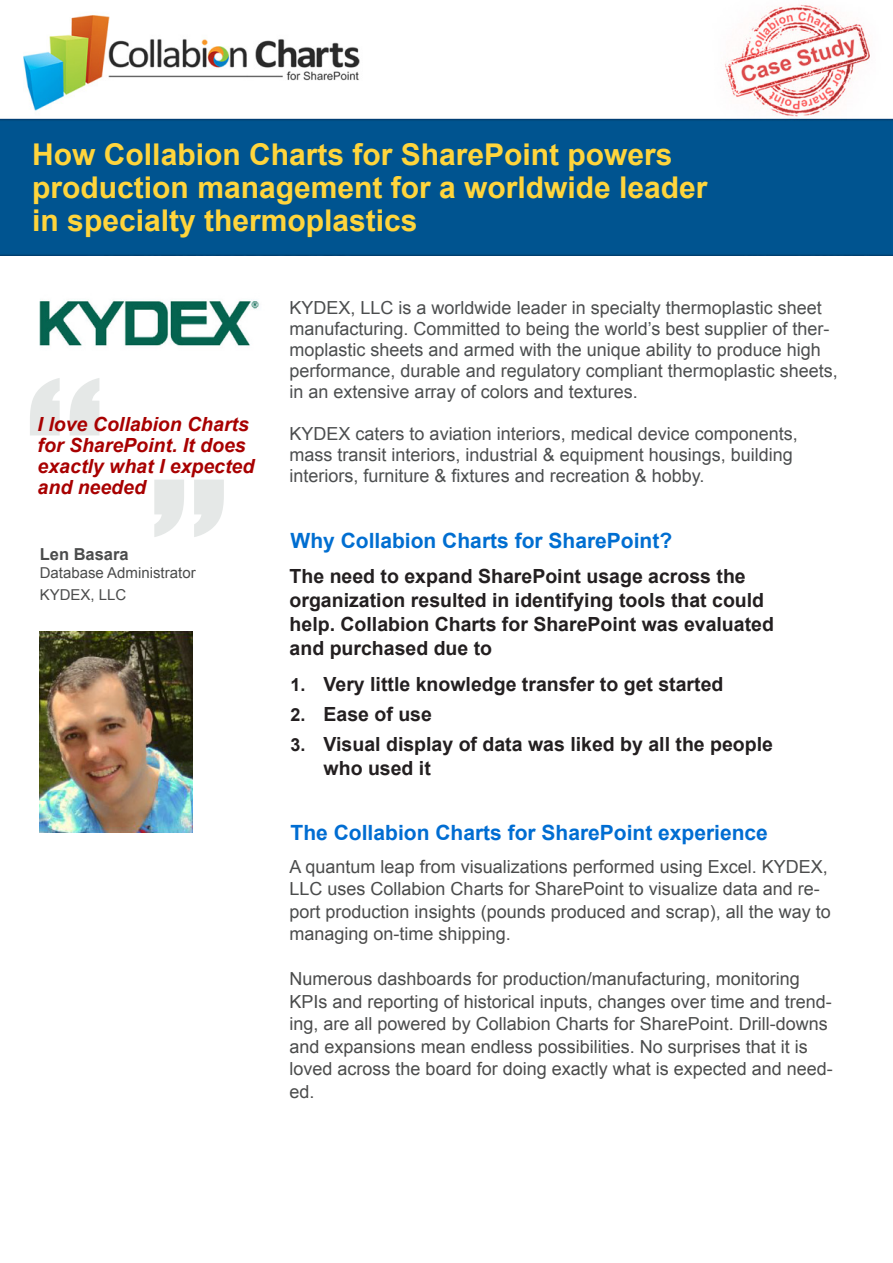
<style>
.page{position:relative;width:893px;height:1263px;background:#fff}
.page>*{position:absolute;margin:0;border:0;box-sizing:border-box;transform-origin:0 0}
.t1{font:225px "Impact";color:#e5e8e7}
.t2{font:700 30px/33px "Arial";color:#ffd53c}
.t3{font:700 21px "Arial";color:#006dd2}
.t4{font:700 21px "Arial";color:#006ed1}
.t5{font:700 19.5px/24px "Arial";color:#231f20}
.t6{font:italic 700 19.5px/21px "Arial";color:#a80000}
.t7{font:18px/22.5px "Arial";color:#4b4c4c}
.t8{font:18px/21px "Arial";color:#4c4e4f}
.t9{font:700 18px/30px "Arial";color:#231f20;text-align:justify}
.t10{font:700 16.5px "Arial";color:#4b4c4c}
.t11{font:15px/22.5px "Arial";color:#4b4c4c}
</style>
<div class="page">
<img style="left:28px;top:255px;width:238px;height:91px">
<img style="left:0;top:4px;width:893px;height:251px">
<img style="left:40px;top:631px;width:152px;height:201px">
<h2 class="t2" style="left:32px;top:139px;width:677px">How Collabion Charts for SharePoint powers production management for a worldwide leader in specialty thermoplastics</h2>
<h1 class="t1" style="left:26px;top:293px;width:79px">“</h1>
<p class="t6" style="left:38px;top:414px;width:218px">I love Collabion Charts for SharePoint. It does exactly what I expected and needed</p>
<h1 class="t1" style="left:150px;top:395px;width:79px">”</h1>
<p class="t10" style="left:40px;top:543px;width:90px">Len Basara</p>
<p class="t11" style="left:40px;top:561px;width:157px">Database Administrator<br>KYDEX, LLC</p>
<p class="t8" style="left:290px;top:298px;width:550px">KYDEX, LLC is a worldwide leader in specialty thermoplastic sheet manufacturing. Committed to being the world’s best supplier of ther&shy;moplastic sheets and armed with the unique ability to produce high performance, durable and regulatory compliant thermoplastic sheets, in an extensive array of colors and textures.</p>
<p class="t8" style="left:290px;top:424px;width:510px">KYDEX caters to aviation interiors, medical device components, mass transit interiors, industrial &amp; equipment housings, building interiors, furniture &amp; fixtures and recreation &amp; hobby.</p>
<p class="t4" style="left:291px;top:527px;width:383px">Why Collabion Charts for SharePoint?</p>
<p class="t5" style="left:290px;top:564px;width:486px">The need to expand SharePoint usage across the organization resulted in identifying tools that could help. Collabion Charts for SharePoint was evaluated and purchased due to</p>
<p class="t9" style="left:291px;top:670px;width:17px">1.<br>2.<br>3.</p>
<p class="t5" style="left:324px;top:670px;width:451px;line-height:30px">Very little knowledge transfer to get started<br>Ease of use<br>Visual display of data was liked by all the people</p>
<p class="t5" style="left:324px;top:757px;width:109px">who used it</p>
<p class="t3" style="left:291px;top:818px;width:479px">The Collabion Charts for SharePoint experience</p>
<p class="t7" style="left:290px;top:855px;width:543px">A quantum leap from visualizations performed using Excel. KYDEX, LLC uses Collabion Charts for SharePoint to visualize data and re&shy;port production insights (pounds produced and scrap), all the way to managing on-time shipping.</p>
<p class="t7" style="left:290px;top:968px;width:545px">Numerous dashboards for production/manufacturing, monitoring KPIs and reporting of historical inputs, changes over time and trend&shy;ing, are all powered by Collabion Charts for SharePoint. Drill-downs and expansions mean endless possibilities. No surprises that it is loved across the board for doing exactly what is expected and need&shy;ed.</p>
</div>
